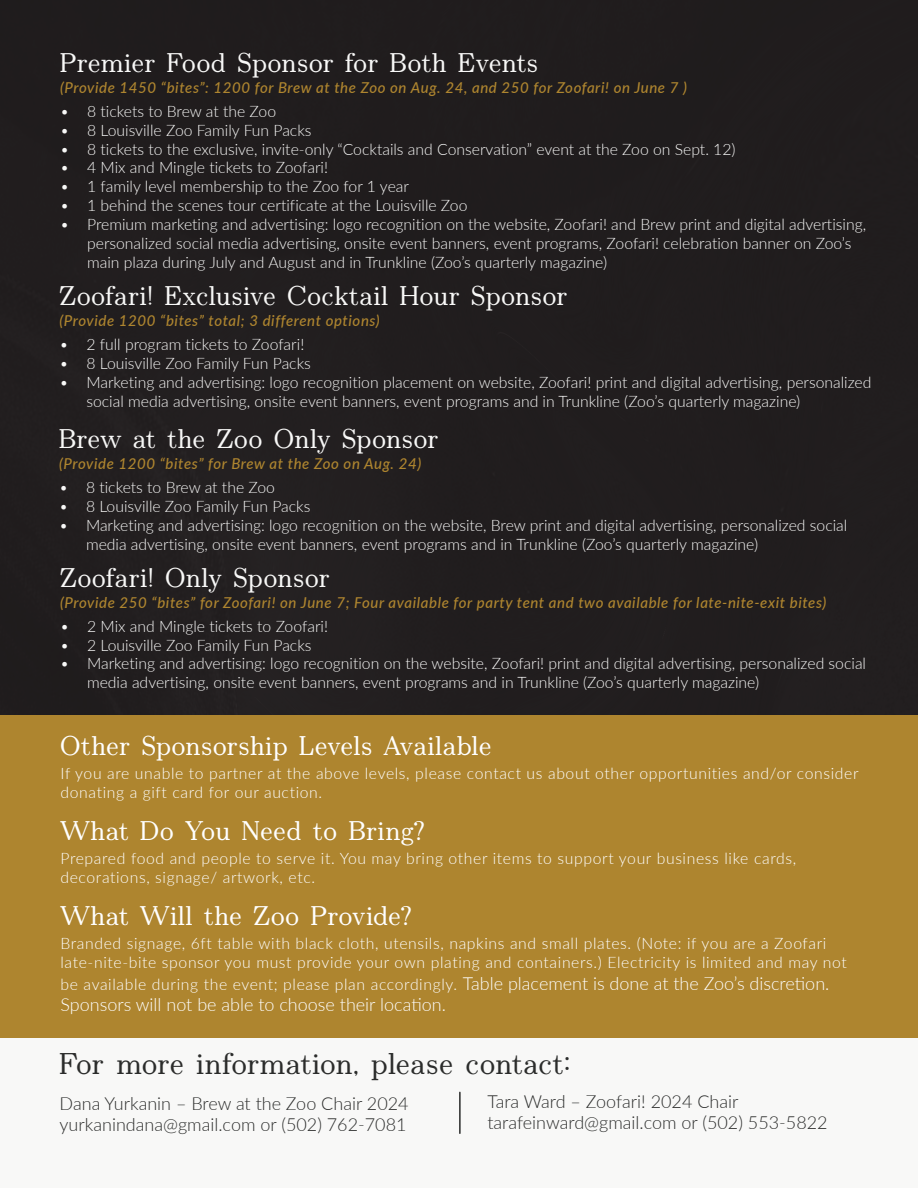
<style>
.page{position:relative;width:918px;height:1188px;background:#fff}
.page>*{position:absolute;margin:0;border:0;box-sizing:border-box;transform-origin:0 0}
.t1{font:30px "Rosela";letter-spacing:.025em;color:#2b2c2b}
.Gold_Body_Copy{font:27px "Rosela";letter-spacing:.04em;color:#f8f8f7}
.Gold_Body_Copy-2{font:27px "Rosela";letter-spacing:.04em;color:#fff}
.t2{font:300 18px "Lato";color:#2b2c2b}
.Gold_Body_Copy-3{font:300 18px "Lato";color:#fff}
.t3{font:300 15.75px/18.9px "Lato";color:#f8f8f7}
.Gold_Body_Copy-4{font:300 15.75px/18.9px "Lato";letter-spacing:.04em;color:#fff}
.Gold_Body_Copy-5{font:italic 500 15px "Lato";letter-spacing:.04em;color:#ae852f}
.s1{font-size:18px}
</style>
<div class="page">
<div style="left:0;top:0;width:918px;height:715px;background:#211d1e"></div>
<div style="left:0;top:715px;width:918px;height:324px;background:#ae852f"></div>
<div style="left:0;top:1039px;width:918px;height:149px;background:#f8f8f7"></div>
<hr style="left:459px;top:1092px;width:2px;height:41px;background:#2b2c2b">
<p class="Gold_Body_Copy" style="left:60px;top:44px;width:479px">Premier Food Sponsor for Both Events</p>
<p class="Gold_Body_Copy-5" style="left:60px;top:76px;width:628px">(Provide 1450 “bites”: 1200 for Brew at the Zoo on Aug. 24, and 250 for Zoofari! on June 7 )</p>
<p class="t3" style="left:60px;top:101px;width:218px">• 8 tickets to Brew at the Zoo</p>
<p class="t3" style="left:60px;top:120px;width:253px">• 8 Louisville Zoo Family Fun Packs</p>
<p class="t3" style="left:60px;top:139px;width:677px">• 8 tickets to the exclusive, invite-only “Cocktails and Conservation” event at the Zoo on Sept. 12)</p>
<p class="t3" style="left:60px;top:158px;width:269px">• 4 Mix and Mingle tickets to Zoofari!</p>
<p class="t3" style="left:60px;top:177px;width:350px">• 1 family level membership to the Zoo for 1 year</p>
<p class="t3" style="left:60px;top:196px;width:409px">• 1 behind the scenes tour certificate at the Louisville Zoo</p>
<p class="t3" style="left:87px;top:214px;width:781px;text-indent:-27px">• Premium marketing and advertising: logo recognition on the website, Zoofari! and Brew print and digital advertising, personalized social media advertising, onsite event banners, event programs, Zoofari! celebration banner on Zoo’s main plaza during July and August and in Trunkline (Zoo’s quarterly magazine)</p>
<p class="Gold_Body_Copy" style="left:59px;top:277px;width:509px">Zoofari! Exclusive Cocktail Hour Sponsor</p>
<p class="Gold_Body_Copy-5" style="left:59px;top:310px;width:322px">(Provide 1200 “bites” total; 3 different options)</p>
<p class="t3" style="left:59px;top:334px;width:246px">• 2 full program tickets to Zoofari!</p>
<p class="t3" style="left:59px;top:353px;width:253px">• 8 Louisville Zoo Family Fun Packs</p>
<p class="t3" style="left:86px;top:372px;width:787px;text-indent:-27px">• Marketing and advertising: logo recognition placement on website, Zoofari! print and digital advertising, personalized social media advertising, onsite event banners, event programs and in Trunkline (Zoo’s quarterly magazine)</p>
<p class="Gold_Body_Copy" style="left:59px;top:420px;width:381px">Brew at the Zoo Only Sponsor</p>
<p class="Gold_Body_Copy-5" style="left:59px;top:453px;width:364px">(Provide 1200 “bites” for Brew at the Zoo on Aug. 24)</p>
<p class="t3" style="left:59px;top:477px;width:218px">• 8 tickets to Brew at the Zoo</p>
<p class="t3" style="left:59px;top:496px;width:253px">• 8 Louisville Zoo Family Fun Packs</p>
<p class="t3" style="left:86px;top:515px;width:763px;text-indent:-27px">• Marketing and advertising: logo recognition on the website, Brew print and digital advertising, personalized social media advertising, onsite event banners, event programs and in Trunkline (Zoo’s quarterly magazine)</p>
<p class="Gold_Body_Copy" style="left:60px;top:559px;width:271px">Zoofari! Only Sponsor</p>
<p class="Gold_Body_Copy-5" style="left:60px;top:591px;width:768px">(Provide 250 “bites” for Zoofari! on June 7; Four available for party tent and two available for late-nite-exit bites)</p>
<p class="t3" style="left:60px;top:616px;width:269px">• 2 Mix and Mingle tickets to Zoofari!</p>
<p class="t3" style="left:60px;top:635px;width:253px">• 2 Louisville Zoo Family Fun Packs</p>
<p class="t3" style="left:87px;top:654px;width:781px;text-indent:-27px">• Marketing and advertising: logo recognition on the website, Zoofari! print and digital advertising, personalized social media advertising, onsite event banners, event programs and in Trunkline (Zoo’s quarterly magazine)</p>
<p class="Gold_Body_Copy-2" style="left:61px;top:727px;width:432px">Other Sponsorship Levels Available</p>
<p class="Gold_Body_Copy-4" style="left:61px;top:763px;width:800px;line-height:19.8px">If you are unable to partner at the above levels, please contact us about other opportunities and/or consider donating a gift card for our auction.</p>
<p class="Gold_Body_Copy-2" style="left:61px;top:813px;width:366px">What Do You Need to Bring?</p>
<p class="Gold_Body_Copy-4" style="left:61px;top:849px;width:737px">Prepared food and people to serve it. You may bring other items to support your business like cards, decorations, signage/ artwork, etc.</p>
<p class="Gold_Body_Copy-2" style="left:61px;top:898px;width:353px">What Will the Zoo Provide?</p>
<p class="Gold_Body_Copy-4" style="left:61px;top:934px;width:788px">Branded signage, 6ft table with black cloth, utensils, napkins and small plates. (Note: if you are a Zoofari late-nite-bite sponsor you must provide your own plating and containers.) Electricity is limited and may not</p>
<p class="Gold_Body_Copy-4" style="left:61px;top:974px;width:770px">be available during the event; please plan accordingly. <span class="s1">Table placement is done at the Zoo’s discretion.</span></p>
<p class="Gold_Body_Copy-3" style="left:61px;top:992px;width:387px">Sponsors will not be able to choose their location.</p>
<p class="t1" style="left:60px;top:1043px;width:512px">For more information, please contact:</p>
<p class="t2" style="left:60px;top:1091px;width:351px">Dana Yurkanin – Brew at the Zoo Chair 2024</p>
<p class="t2" style="left:60px;top:1112px;width:348px">yurkanindana@gmail.com or (502) 762-7081</p>
<p class="t2" style="left:487px;top:1089px;width:253px">Tara Ward – Zoofari! 2024 Chair</p>
<p class="t2" style="left:487px;top:1110px;width:342px">tarafeinward@gmail.com or (502) 553-5822</p>
</div>
